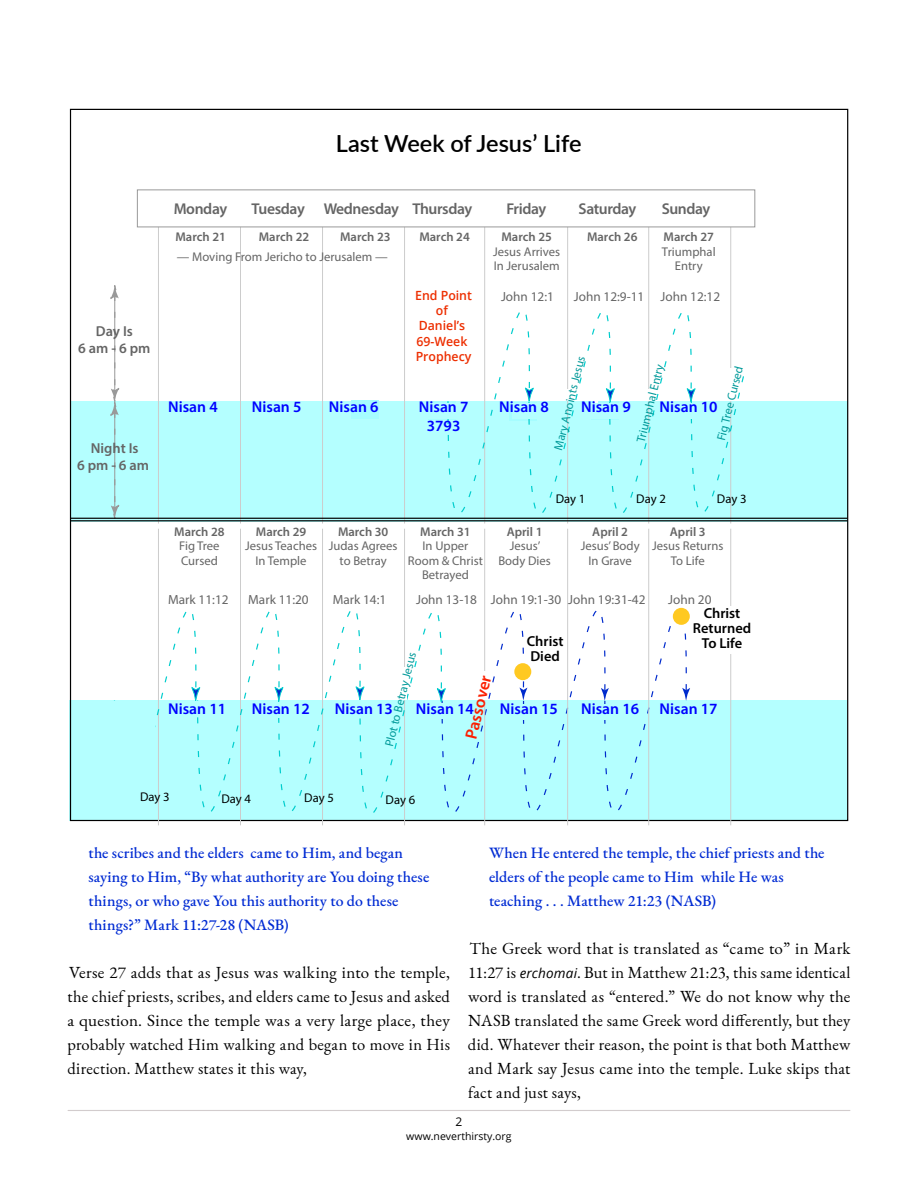
<style>
.page{position:relative;width:918px;height:1188px;background:#fff}
.page>*{position:absolute;margin:0;border:0;box-sizing:border-box;transform-origin:0 0}
.t1{font:600 23.55px "Lato";color:#000}
.t2{font:600 16.8px "Myriad Pro";color:#fb1f00}
.t3{font:16.5px/24px "EB Garamond";letter-spacing:.01em;color:#000;text-align:justify}
.t4{font:500 15.75px/24px "EB Garamond";color:#002bd3}
.t5{font:600 15.6px "Myriad Pro";color:#00f}
.t6{font:600 15.6px "Myriad Pro";letter-spacing:-.025em;color:#656565}
.t7{font:600 14.55px/15.1px "Myriad Pro";color:#000}
.t8{font:600 14.4px/17.4px "Myriad Pro";color:#656565;text-align:center}
.t9{font:13.35px "Myriad Pro";color:#656565}
.t10{font:12.75px/14.4px "Myriad Pro";color:#656565;text-align:center}
.t11{font:600 12.75px "Myriad Pro";color:#656565}
.t12{font:600 12.75px/15.1px "Open Sans";color:#ed2e00;text-align:center}
.t13{font:12.75px "Myriad Pro";letter-spacing:-.005em;color:#000}
.t14{font:12px "Myriad Pro";color:#099}
.t15{font:12px "Open Sans";color:#000}
.t16{font:10.5px "Open Sans";color:#000}
.s1{font-family:"Open Sans";font-style:italic;font-size:13.5px}
</style>
<div class="page">
<hr style="left:68px;top:1110px;width:782px;height:1px;background:#d2cccd">
<div style="left:70px;top:700px;width:777px;height:120px;background:#b4ffff"></div>
<div style="left:71px;top:401px;width:777px;height:120px;background:#b4ffff"></div>
<hr style="left:158px;top:227px;width:1px;height:297px;background:#ccc">
<hr style="left:240px;top:227px;width:1px;height:297px;background:#ccc">
<hr style="left:322px;top:227px;width:1px;height:297px;background:#ccc">
<hr style="left:404px;top:227px;width:1px;height:297px;background:#ccc">
<div style="left:137px;top:190px;width:618px;height:37px;border:1px solid #999"></div>
<svg style="left:445px;top:401px;width:77px;height:425px"></svg>
<svg style="left:522px;top:771px;width:81px;height:55px"></svg>
<svg style="left:603px;top:772px;width:87px;height:54px"></svg>
<hr style="left:484px;top:529px;width:1px;height:296px;background:#ccc">
<hr style="left:567px;top:529px;width:1px;height:296px;background:#ccc">
<hr style="left:648px;top:529px;width:1px;height:296px;background:#ccc">
<hr style="left:730px;top:529px;width:1px;height:296px;background:#ccc">
<svg style="left:110px;top:285px;width:9px;height:237px"></svg>
<hr style="left:71px;top:520px;width:777px;height:1px;background:#000">
<hr style="left:71px;top:518px;width:777px;height:1px;background:#000">
<svg style="left:528px;top:108px;width:81px;height:664px"></svg>
<svg style="left:606px;top:388px;width:3px;height:15px"></svg>
<svg style="left:609px;top:108px;width:81px;height:664px"></svg>
<svg style="left:687px;top:388px;width:3px;height:15px"></svg>
<svg style="left:690px;top:108px;width:86px;height:662px"></svg>
<svg style="left:768px;top:401px;width:8px;height:2px"></svg>
<svg style="left:113px;top:383px;width:83px;height:443px"></svg>
<svg style="left:191px;top:687px;width:5px;height:14px"></svg>
<svg style="left:196px;top:517px;width:81px;height:309px"></svg>
<svg style="left:274px;top:687px;width:3px;height:15px"></svg>
<div style="left:726px;top:607px;width:9px;height:47px;background:#fff"></div>
<svg style="left:277px;top:400px;width:82px;height:426px"></svg>
<svg style="left:355px;top:686px;width:4px;height:15px"></svg>
<svg style="left:359px;top:400px;width:86px;height:426px"></svg>
<svg style="left:437px;top:688px;width:9px;height:15px"></svg>
<div style="left:744px;top:306px;width:45px;height:95px;background:#fff"></div>
<div style="left:104px;top:701px;width:51px;height:110px;background:#b4ffff"></div>
<svg style="left:447px;top:108px;width:86px;height:663px"></svg>
<svg style="left:525px;top:387px;width:9px;height:16px"></svg>
<div style="left:514px;top:663px;width:17px;height:17px;background:#ffc921;border-radius:50%"></div>
<div style="left:673px;top:608px;width:17px;height:17px;background:#ffc921;border-radius:50%"></div>
<hr style="left:483px;top:672px;width:3px;height:28px;background:#fff">
<hr style="left:403px;top:668px;width:3px;height:32px;background:#fff">
<hr style="left:729px;top:369px;width:3px;height:32px;background:#fff">
<hr style="left:647px;top:389px;width:4px;height:12px;background:#fff">
<hr style="left:594px;top:372px;width:4px;height:32px;background:#fff">
<hr style="left:566px;top:389px;width:4px;height:12px;background:#fff">
<div style="left:180px;top:701px;width:32px;height:16px;background:#b4ffff"></div>
<div style="left:262px;top:702px;width:33px;height:16px;background:#b4ffff"></div>
<div style="left:346px;top:701px;width:32px;height:16px;background:#b4ffff"></div>
<div style="left:424px;top:703px;width:33px;height:16px;background:#b4ffff"></div>
<div style="left:508px;top:704px;width:33px;height:16px;background:#b4ffff"></div>
<div style="left:592px;top:704px;width:33px;height:16px;background:#b4ffff"></div>
<div style="left:673px;top:403px;width:33px;height:16px;background:#b4ffff"></div>
<div style="left:588px;top:403px;width:33px;height:16px;background:#b4ffff"></div>
<div style="left:513px;top:403px;width:32px;height:16px;background:#b4ffff"></div>
<div style="left:428px;top:403px;width:32px;height:16px;background:#b4ffff"></div>
<h1 class="t1" style="left:336px;top:135px;width:247px">Last Week of Jesus’ Life</h1>
<p class="t8" style="left:78px;top:324px;width:74px">Day Is<br>6 am - 6 pm</p>
<p class="t8" style="left:77px;top:441px;width:74px">Night Is<br>6 pm - 6 am</p>
<p class="t6" style="left:174px;top:203px;width:55px">Monday</p>
<p class="t6" style="left:252px;top:203px;width:222px">Tuesday Wednesday Thursday</p>
<p class="t6" style="left:506px;top:203px;width:41px">Friday</p>
<p class="t6" style="left:579px;top:203px;width:59px">Saturday</p>
<p class="t6" style="left:662px;top:203px;width:50px">Sunday</p>
<p class="t11" style="left:176px;top:232px;width:52px">March 21</p>
<p class="t11" style="left:259px;top:232px;width:52px">March 22</p>
<p class="t11" style="left:340px;top:232px;width:52px">March 23</p>
<p class="t10" style="left:177px;top:251px;width:212px">— Moving From Jericho to Jerusalem —</p>
<p class="t11" style="left:419px;top:232px;width:52px">March 24</p>
<p class="t11" style="left:587px;top:232px;width:52px">March 26</p>
<p class="t11" style="left:502px;top:232px;width:52px">March 25</p>
<p class="t10" style="left:493px;top:245px;width:69px;text-align:left">Jesus Arrives<br>In Jerusalem</p>
<p class="t11" style="left:664px;top:232px;width:52px">March 27</p>
<p class="t10" style="left:662px;top:245px;width:55px">Triumphal<br>Entry</p>
<p class="t5" style="left:168px;top:401px;width:51px">Nisan 4</p>
<p class="t5" style="left:252px;top:401px;width:51px">Nisan 5</p>
<p class="t5" style="left:329px;top:401px;width:51px">Nisan 6</p>
<p class="t12" style="left:415px;top:289px;width:58px">End Point of<br>Daniel’s<br>69-Week<br>Prophecy</p>
<p class="t9" style="left:501px;top:292px;width:54px">John 12:1</p>
<p class="t9" style="left:574px;top:292px;width:72px">John 12:9-11</p>
<p class="t9" style="left:661px;top:292px;width:61px">John 12:12</p>
<p class="t14" style="left:553px;top:449px;width:98px;rotate:-76deg">Mary Anoints Jesus</p>
<p class="t14" style="left:636px;top:441px;width:82px;rotate:-76deg">Triumphal Entry</p>
<p class="t14" style="left:716px;top:439px;width:78px;rotate:-76deg">Fig Tree Cursed</p>
<p class="t5" style="left:419px;top:401px;width:51px">Nisan 7</p>
<p class="t5" style="left:499px;top:401px;width:51px">Nisan 8</p>
<p class="t5" style="left:581px;top:401px;width:51px">Nisan 9</p>
<p class="t5" style="left:660px;top:401px;width:60px">Nisan 10</p>
<p class="t5" style="left:427px;top:420px;width:35px">3793</p>
<p class="t11" style="left:174px;top:527px;width:52px">March 28</p>
<p class="t10" style="left:179px;top:540px;width:42px;text-align:left">Fig Tree<br>Cursed</p>
<p class="t11" style="left:256px;top:527px;width:52px">March 29</p>
<p class="t10" style="left:245px;top:540px;width:74px">Jesus Teaches<br>In Temple</p>
<p class="t11" style="left:338px;top:527px;width:52px">March 30</p>
<p class="t10" style="left:329px;top:540px;width:70px">Judas Agrees to Betray</p>
<p class="t11" style="left:420px;top:527px;width:52px">March 31</p>
<p class="t10" style="left:408px;top:540px;width:77px">In Upper<br>Room &amp; Christ<br>Betrayed</p>
<p class="t13" style="left:556px;top:494px;width:31px">Day 1</p>
<p class="t13" style="left:636px;top:494px;width:31px">Day 2</p>
<p class="t13" style="left:717px;top:494px;width:31px">Day 3</p>
<p class="t11" style="left:507px;top:527px;width:37px">April 1</p>
<p class="t10" style="left:498px;top:540px;width:54px">Jesus’<br>Body Dies</p>
<p class="t11" style="left:592px;top:527px;width:37px">April 2</p>
<p class="t10" style="left:581px;top:540px;width:60px">Jesus’ Body<br>In Grave</p>
<p class="t11" style="left:670px;top:527px;width:37px">April 3</p>
<p class="t10" style="left:652px;top:540px;width:73px">Jesus Returns<br>To Life</p>
<p class="t9" style="left:416px;top:594px;width:231px">John 13-18 John 19:1-30 John 19:31-42</p>
<p class="t9" style="left:668px;top:594px;width:45px">John 20</p>
<p class="t7" style="left:693px;top:607px;width:60px;text-align:center">Christ<br>Returned<br>To Life</p>
<p class="t2" style="left:464px;top:737px;width:67px;rotate:-76deg">Passover</p>
<p class="t9" style="left:168px;top:594px;width:62px">Mark 11:12</p>
<p class="t9" style="left:248px;top:594px;width:62px">Mark 11:20</p>
<p class="t9" style="left:333px;top:594px;width:55px">Mark 14:1</p>
<p class="t7" style="left:527px;top:634px;width:38px">Christ<br>Died</p>
<p class="t14" style="left:385px;top:745px;width:98px;rotate:-76deg">Plot to Betray Jesus</p>
<p class="t5" style="left:168px;top:703px;width:60px">Nisan 11</p>
<p class="t5" style="left:252px;top:703px;width:60px">Nisan 12</p>
<p class="t5" style="left:335px;top:703px;width:60px">Nisan 13</p>
<p class="t5" style="left:416px;top:703px;width:60px">Nisan 14</p>
<p class="t5" style="left:500px;top:703px;width:60px">Nisan 15</p>
<p class="t5" style="left:581px;top:703px;width:60px">Nisan 16</p>
<p class="t5" style="left:660px;top:703px;width:60px">Nisan 17</p>
<p class="t13" style="left:140px;top:792px;width:31px">Day 3</p>
<p class="t13" style="left:221px;top:794px;width:31px">Day 4</p>
<p class="t13" style="left:304px;top:793px;width:31px">Day 5</p>
<p class="t13" style="left:386px;top:795px;width:31px">Day 6</p>
<p class="t4" style="left:88px;top:843px;width:342px">the scribes and the elders came to Him, and began saying to Him, “By what authority are You doing these things, or who gave You this authority to do these things?” Mark 11:27-28 (NASB)</p>
<p class="t3" style="left:68px;top:963px;width:384px">Verse 27 adds that as Jesus was walking into the temple, the chief priests, scribes, and elders came to Jesus and asked a question. Since the temple was a very large place, they probably watched Him walking and began to move in His direction. Matthew states it this way,</p>
<p class="t4" style="left:489px;top:843px;width:337px">When He entered the temple, the chief priests and the elders of the people came to Him while He was teaching . . . Matthew 21:23 (NASB)</p>
<p class="t3" style="left:468px;top:939px;width:384px">The Greek word that is translated as “came to” in Mark 11:27 is <span class="s1">erchomai</span>. But in Matthew 21:23, this same identical word is translated as “entered.” We do not know why the NASB translated the same Greek word differently, but they did. Whatever their reason, the point is that both Matthew and Mark say Jesus came into the temple. Luke skips that fact and just says,</p>
<p class="t15" style="left:455px;top:1117px;width:8px">2</p>
<p class="t16" style="left:406px;top:1132px;width:107px">www.neverthirsty.org</p>
</div>
